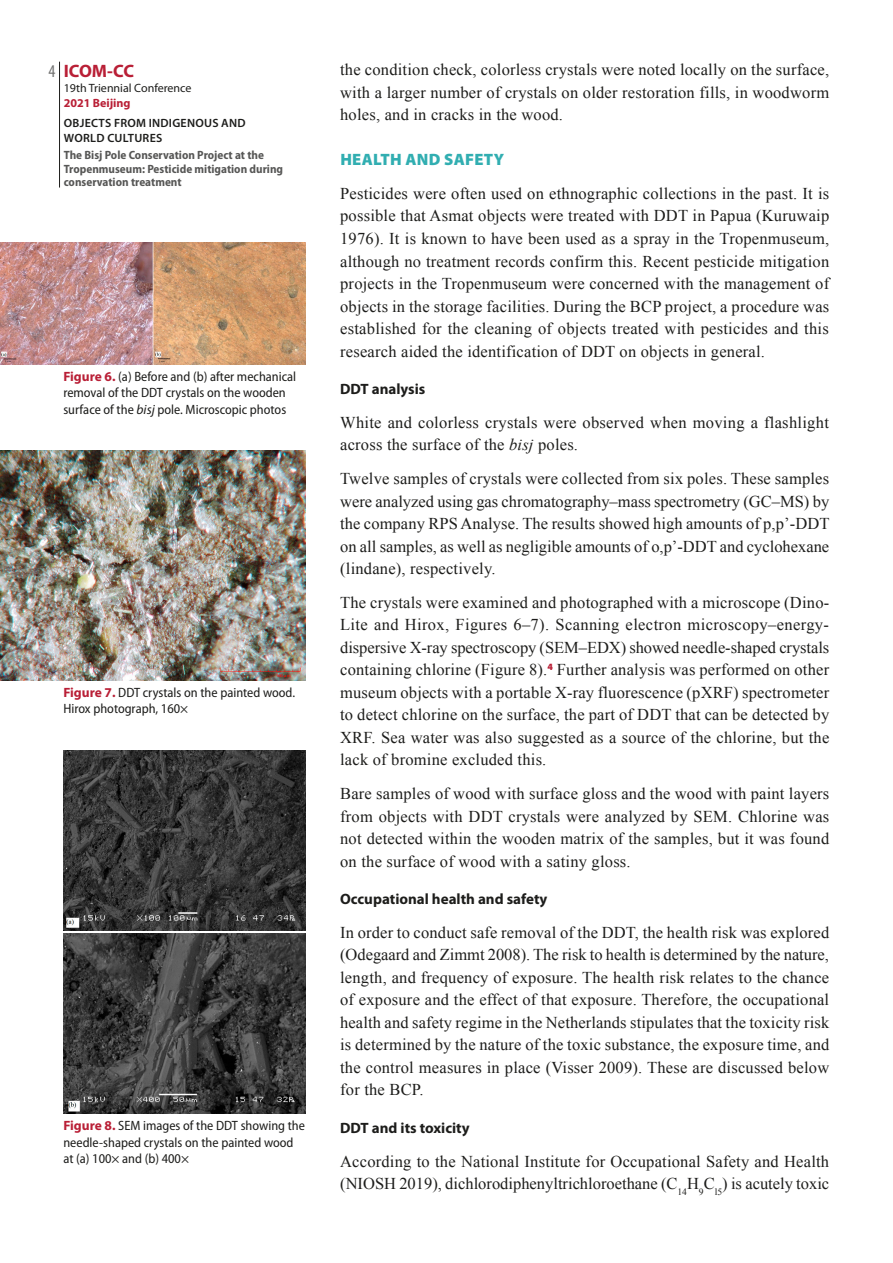
<style>
.page{position:relative;width:893px;height:1263px;background:#fff}
.page>*{position:absolute;margin:0;border:0;box-sizing:border-box;transform-origin:0 0}
.t1{font:700 18px "Myriad Pro";letter-spacing:-.015em;color:#b91f36}
.Tex-Corpo{font:16.5px/22.5px "Times New Roman";letter-spacing:.01em;color:#1d1d1b;text-align:justify}
.Tit{font:900 16.5px "Myriad Pro";letter-spacing:.02em;color:#31aeb1}
.Tit-Sub{font:700 15px "Myriad Pro";color:#1d1d1b}
.Legenda-Imagem{font:semi-condensed 13.5px/16.5px "Myriad Pro";color:#1d1d1b}
.t2{font:700 semi-condensed 12px/13.5px "Myriad Pro";color:#575756}
.t3{font:600 12px/15px "Myriad Pro";letter-spacing:.02em;color:#1d1d1b}
.t4{font:12px "Myriad Pro";color:#1d1d1b}
.t5{font:700 12px "Myriad Pro";color:#b91f36}
.s1{font-weight:400;font-stretch:condensed;color:#70706f}
.s2{font-weight:700;font-stretch:normal;color:#b91f36}
.s3{font-style:italic;font-stretch:normal}
.s4{font-style:italic}
</style>
<div class="page">
<hr style="left:59px;top:62px;width:1px;height:126px;background:#1d1d1b">
<img style="left:0;top:242px;width:306px;height:122px">
<img style="left:0;top:451px;width:306px;height:229px">
<img style="left:64px;top:750px;width:242px;height:180px">
<img style="left:63px;top:934px;width:242px;height:180px">
<p class="t1" style="left:48px;top:59px;width:87px"><span class="s1">4</span> ICOM-CC</p>
<p class="t4" style="left:64px;top:81px;width:129px">19th Triennial Conference</p>
<p class="t5" style="left:64px;top:95px;width:68px">2021 Beijing</p>
<p class="t3" style="left:64px;top:115px;width:183px">OBJECTS FROM INDIGENOUS AND<br>WORLD CULTURES</p>
<p class="t2" style="left:64px;top:148px;width:221px">The Bisj Pole Conservation Project at the<br>Tropenmuseum: Pesticide mitigation during conservation treatment</p>
<p class="Legenda-Imagem" style="left:63px;top:368px;width:234px"><span class="s2">Figure 6.</span> (a) Before and (b) after mechanical removal of the DDT crystals on the wooden surface of the <span class="s3">bisj</span> pole. Microscopic photos</p>
<p class="Legenda-Imagem" style="left:63px;top:684px;width:233px"><span class="s2">Figure 7.</span> DDT crystals on the painted wood.<br>Hirox photograph, 160×</p>
<p class="Legenda-Imagem" style="left:63px;top:1117px;width:243px"><span class="s2">Figure 8.</span> SEM images of the DDT showing the needle-shaped crystals on the painted wood at (a) 100× and (b) 400×</p>
<p class="Tex-Corpo" style="left:340px;top:58px;width:491px">the condition check, colorless crystals were noted locally on the surface, with a larger number of crystals on older restoration fills, in woodworm holes, and in cracks in the wood.</p>
<p class="Tit" style="left:340px;top:149px;width:165px">HEALTH AND SAFETY</p>
<p class="Tex-Corpo" style="left:340px;top:182px;width:491px">Pesticides were often used on ethnographic collections in the past. It is possible that Asmat objects were treated with DDT in Papua (Kuruwaip 1976). It is known to have been used as a spray in the Tropenmuseum, although no treatment records confirm this. Recent pesticide mitigation projects in the Tropenmuseum were concerned with the management of objects in the storage facilities. During the BCP project, a procedure was established for the cleaning of objects treated with pesticides and this research aided the identification of DDT on objects in general.</p>
<p class="Tit-Sub" style="left:340px;top:379px;width:87px">DDT analysis</p>
<p class="Tex-Corpo" style="left:340px;top:411px;width:490px">White and colorless crystals were observed when moving a flashlight across the surface of the <span class="s4">bisj</span> poles.</p>
<p class="Tex-Corpo" style="left:340px;top:467px;width:491px">Twelve samples of crystals were collected from six poles. These samples were analyzed using gas chromatography–mass spectrometry (GC–MS) by the company RPS Analyse. The results showed high amounts of p,p’-DDT on all samples, as well as negligible amounts of o,p’-DDT and cyclohexane (lindane), respectively.</p>
<p class="Tex-Corpo" style="left:340px;top:591px;width:491px">The crystals were examined and photographed with a microscope (Dino-Lite and Hirox, Figures 6–7). Scanning electron microscopy–energy&shy;dispersive X-ray spectroscopy (SEM–EDX) showed needle-shaped crystals containing chlorine (Figure 8).<sup>4</sup> Further analysis was performed on other museum objects with a portable X-ray fluorescence (pXRF) spectrometer to detect chlorine on the surface, the part of DDT that can be detected by XRF. Sea water was also suggested as a source of the chlorine, but the lack of bromine excluded this.</p>
<p class="Tex-Corpo" style="left:340px;top:782px;width:491px">Bare samples of wood with surface gloss and the wood with paint layers from objects with DDT crystals were analyzed by SEM. Chlorine was not detected within the wooden matrix of the samples, but it was found on the surface of wood with a satiny gloss.</p>
<p class="Tit-Sub" style="left:340px;top:889px;width:209px">Occupational health and safety</p>
<p class="Tex-Corpo" style="left:340px;top:921px;width:491px">In order to conduct safe removal of the DDT, the health risk was explored (Odegaard and Zimmt 2008). The risk to health is determined by the nature, length, and frequency of exposure. The health risk relates to the chance of exposure and the effect of that exposure. Therefore, the occupational health and safety regime in the Netherlands stipulates that the toxicity risk is determined by the nature of the toxic substance, the exposure time, and the control measures in place (Visser 2009). These are discussed below for the BCP.</p>
<p class="Tit-Sub" style="left:340px;top:1118px;width:131px">DDT and its toxicity</p>
<p class="Tex-Corpo" style="left:340px;top:1149px;width:491px">According to the National Institute for Occupational Safety and Health (NIOSH 2019), dichlorodiphenyltrichloroethane (C<sub>14</sub>H<sub>9</sub>C<sub>l5</sub>) is acutely toxic</p>
</div>
